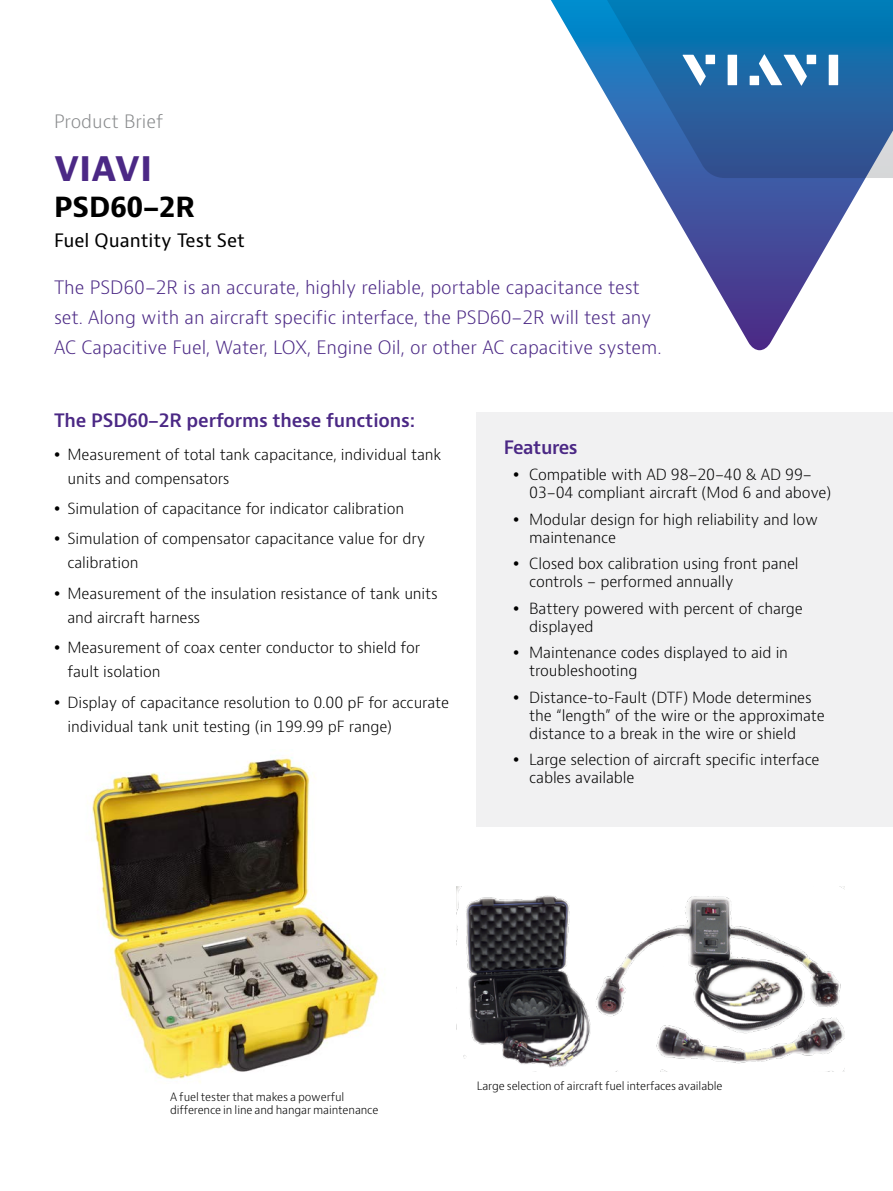
<style>
.page{position:relative;width:893px;height:1191px;background:#fff}
.page>*{position:absolute;margin:0;border:0;box-sizing:border-box;transform-origin:0 0}
.t1{font:700 36px "Bernino Sans";color:#4b2885}
.t2{font:700 27px "Bernino Sans";color:#000}
.t3{font:300 18px/30px "Bernino Sans";color:#4b2885}
.t4{font:600 18px "Bernino Sans";letter-spacing:-.01em;color:#4b2885}
.t5{font:18px "Bernino Sans";color:#000}
.t6{font:300 18px "Bernino Sans";color:#888a8c}
.t7{font:300 15px/18px "Bernino Sans";letter-spacing:-.01em;color:#000}
.t8{font:300 11.25px/13.5px "Bernino Sans";letter-spacing:-.01em;color:#000}
</style>
<div class="page">
<div style="left:477px;top:412px;width:416px;height:415px;background:#f1f1f2"></div>
<img style="left:90px;top:757px;width:293px;height:326px">
<img style="left:456px;top:887px;width:388px;height:184px">
<svg style="left:653px;top:178px;width:213px;height:172px"></svg>
<svg style="left:551px;top:0;width:342px;height:178px"></svg>
<svg style="left:682px;top:55px;width:24px;height:31px"></svg>
<div style="left:706px;top:55px;width:9px;height:9px;background:#fff"></div>
<div style="left:728px;top:55px;width:9px;height:30px;background:#fff"></div>
<div style="left:807px;top:55px;width:9px;height:9px;background:#fff"></div>
<div style="left:829px;top:55px;width:9px;height:30px;background:#fff"></div>
<svg style="left:759px;top:54px;width:48px;height:32px"></svg>
<div style="left:750px;top:76px;width:9px;height:9px;background:#fff"></div>
<p class="t6" style="left:54px;top:109px;width:111px">Product Brief</p>
<h1 class="t1" style="left:54px;top:144px;width:100px">VIAVI</h1>
<h2 class="t2" style="left:54px;top:189px;width:142px">PSD60-2R</h2>
<p class="t5" style="left:54px;top:228px;width:192px">Fuel Quantity Test Set</p>
<p class="t3" style="left:54px;top:272px;width:609px">The PSD60-2R is an accurate, highly reliable, portable capacitance test set. Along with an aircraft specific interface, the PSD60-2R will test any<br>AC Capacitive Fuel, Water, LOX, Engine Oil, or other AC capacitive system.</p>
<p class="t4" style="left:54px;top:409px;width:363px">The PSD60-2R performs these functions:</p>
<p class="t7" style="left:68px;top:442px;width:375px;line-height:24px">Measurement of total tank capacitance, individual tank units and compensators</p>
<p class="t7" style="left:68px;top:493px;width:359px;line-height:30.3px">Simulation of capacitance for indicator calibration<br>Simulation of compensator capacitance value for dry</p>
<p class="t7" style="left:68px;top:548px;width:372px;line-height:30.3px">calibration<br>Measurement of the insulation resistance of tank units</p>
<p class="t7" style="left:68px;top:602px;width:354px;line-height:30.3px">and aircraft harness<br>Measurement of coax center conductor to shield for</p>
<p class="t7" style="left:68px;top:657px;width:383px;line-height:30.3px">fault isolation<br>Display of capacitance resolution to 0.00 pF for accurate</p>
<p class="t7" style="left:68px;top:717px;width:326px">individual tank unit testing (in 199.99 pF range)</p>
<p class="t4" style="left:504px;top:435px;width:75px">Features</p>
<p class="t7" style="left:529px;top:466px;width:303px">Compatible with AD 98-20-40 &amp; AD 99-<br>03-04 compliant aircraft (Mod 6 and above)</p>
<p class="t7" style="left:529px;top:510px;width:290px">Modular design for high reliability and low maintenance</p>
<p class="t7" style="left:529px;top:555px;width:271px">Closed box calibration using front panel controls - performed annually</p>
<p class="t7" style="left:529px;top:599px;width:275px">Battery powered with percent of charge displayed</p>
<p class="t7" style="left:529px;top:644px;width:260px">Maintenance codes displayed to aid in troubleshooting</p>
<p class="t7" style="left:529px;top:688px;width:297px">Distance-to-Fault (DTF) Mode determines the “length” of the wire or the approximate distance to a break in the wire or shield</p>
<p class="t7" style="left:529px;top:751px;width:292px">Large selection of aircraft specific interface cables available</p>
<p class="t8" style="left:170px;top:1090px;width:210px">A fuel tester that makes a powerful difference in line and hangar maintenance</p>
<p class="t8" style="left:477px;top:1079px;width:247px">Large selection of aircraft fuel interfaces available</p>
</div>
